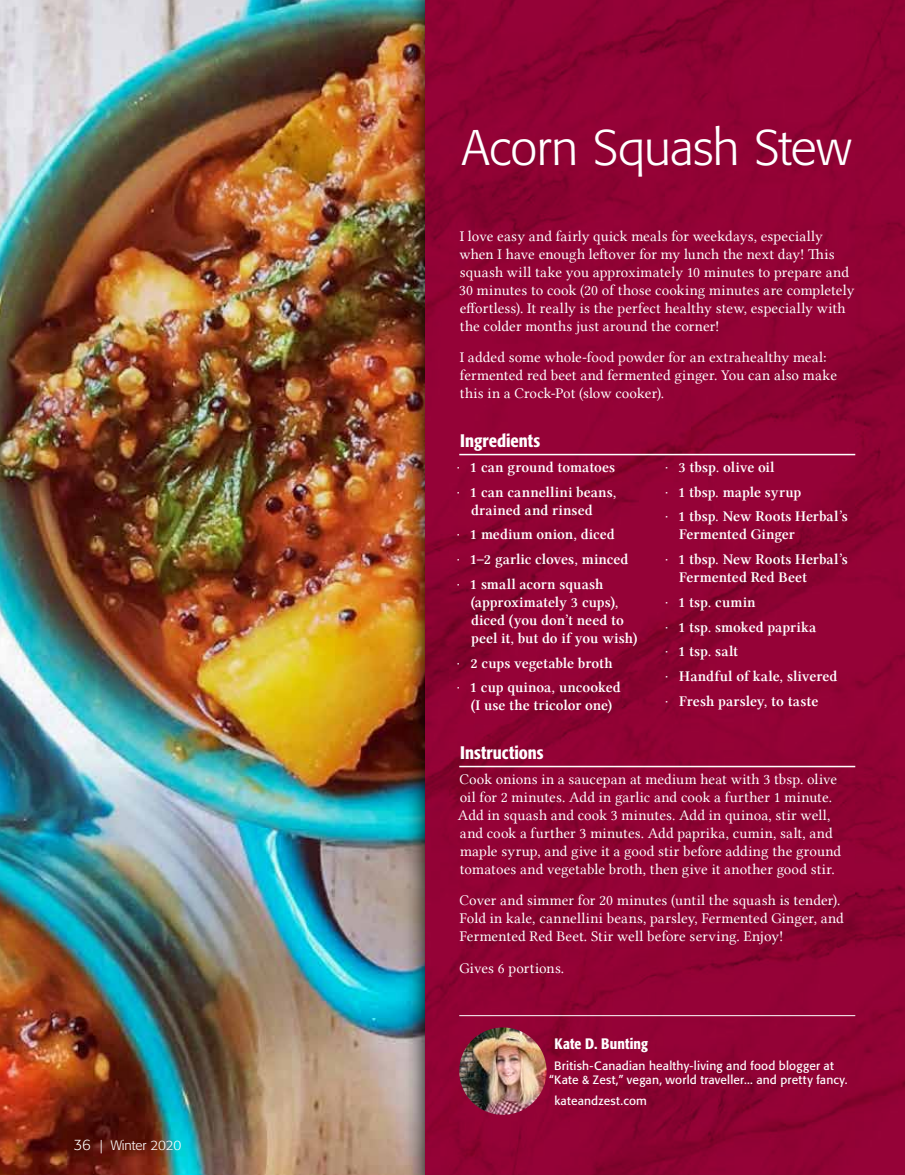
<style>
.page{position:relative;width:905px;height:1175px;background:#fff}
.page>*{position:absolute;margin:0;border:0;box-sizing:border-box;transform-origin:0 0}
.t1{font:300 49.5px "Formata";letter-spacing:-.015em;color:#fff}
.t2{font:500 condensed 18px "Formata";letter-spacing:.005em;color:#fff}
.t3{font:15px/18px "Lin Libertine";letter-spacing:.005em;color:#fff}
.t4{font:15px/24.8px "Lin Libertine Z";letter-spacing:.005em;color:#fff}
.t5{font:500 condensed 15px "Formata";letter-spacing:.01em;color:#fff}
.t6{font:300 13.5px "Formata";color:#fff}
.t7{font:12px/14.4px "Formata";letter-spacing:.015em;color:#fff}
.s1{font-size:15px}
.s2{font-family:"Formata";font-weight:300}
</style>
<div class="page">
<img style="left:0;top:0;width:402px;height:1174px">
<img style="left:402px;top:0;width:23px;height:1174px">
<img style="left:425px;top:0;width:479px;height:1174px">
<img style="left:459px;top:1027px;width:87px;height:87px;border-radius:44px">
<hr style="left:459px;top:1015px;width:396px;height:1px;background:#fff">
<hr style="left:459px;top:454px;width:396px;height:1px;background:#fff">
<hr style="left:459px;top:765px;width:396px;height:2px;background:#fff">
<p class="t6" style="left:74px;top:1137px;width:109px"><span class="s1">36</span> | Winter 2020</p>
<h1 class="t1" style="left:462px;top:119px;width:391px">Acorn Squash Stew</h1>
<p class="t3" style="left:459px;top:227px;width:397px">I love easy and fairly quick meals for weekdays, especially when I have enough leftover for my lunch the next day! This squash will take you approximately 10 minutes to prepare and 30 minutes to cook (20 of those cooking minutes are completely effortless). It really is the perfect healthy stew, especially with the colder months just around the corner!</p>
<p class="t3" style="left:460px;top:348px;width:379px">I added some whole-food powder for an extrahealthy meal: fermented red beet and fermented ginger. You can also make this in a Crock-Pot (slow cooker).</p>
<p class="t2" style="left:460px;top:430px;width:81px">Ingredients</p>
<p class="t4" style="left:457px;top:455px;width:161px"><span class="s2">·</span> 1 can ground tomatoes <span class="s2">·</span> 1 can cannellini beans,</p>
<p class="t4" style="left:457px;top:498px;width:173px;text-indent:14px">drained and rinsed<br><span class="s2">·</span> 1 medium onion, diced<br><span class="s2">·</span> 1–2 garlic cloves, minced <span class="s2">·</span> 1 small acorn squash</p>
<p class="t4" style="left:470px;top:593px;width:168px;line-height:18px">(approximately 3 cups), diced (you don’t need to peel it, but do if you wish)</p>
<p class="t4" style="left:457px;top:651px;width:165px"><span class="s2">·</span> 2 cups vegetable broth<br><span class="s2">·</span> 1 cup quinoa, uncooked</p>
<p class="t4" style="left:470px;top:693px;width:143px">(I use the tricolor one)</p>
<p class="t4" style="left:665px;top:455px;width:184px"><span class="s2">·</span> 3 tbsp. olive oil<br><span class="s2">·</span> 1 tbsp. maple syrup<br><span class="s2">·</span> 1 tbsp. New Roots Herbal’s</p>
<p class="t4" style="left:665px;top:522px;width:184px;text-indent:14px">Fermented Ginger<br><span class="s2">·</span> 1 tbsp. New Roots Herbal’s</p>
<p class="t4" style="left:665px;top:565px;width:174px;text-indent:14px">Fermented Red Beet<br><span class="s2">·</span> 1 tsp. cumin<br><span class="s2">·</span> 1 tsp. smoked paprika<br><span class="s2">·</span> 1 tsp. salt<br><span class="s2">·</span> Handful of kale, slivered <span class="s2">·</span> Fresh parsley, to taste</p>
<p class="t2" style="left:460px;top:741px;width:85px">Instructions</p>
<p class="t3" style="left:458px;top:770px;width:385px">Cook onions in a saucepan at medium heat with 3 tbsp. olive oil for 2 minutes. Add in garlic and cook a further 1 minute.<br>Add in squash and cook 3 minutes. Add in quinoa, stir well, and cook a further 3 minutes. Add paprika, cumin, salt, and maple syrup, and give it a good stir before adding the ground tomatoes and vegetable broth, then give it another good stir.</p>
<p class="t3" style="left:459px;top:891px;width:386px">Cover and simmer for 20 minutes (until the squash is tender).<br>Fold in kale, cannellini beans, parsley, Fermented Ginger, and<br>Fermented Red Beet. Stir well before serving. Enjoy!</p>
<p class="t3" style="left:459px;top:959px;width:106px">Gives 6 portions.</p>
<p class="t5" style="left:554px;top:1034px;width:95px">Kate D. Bunting</p>
<p class="t7" style="left:549px;top:1058px;width:300px;text-indent:5px">British-Canadian healthy-living and food blogger at “Kate &amp; Zest,” vegan, world traveller... and pretty fancy.</p>
<p class="t7" style="left:554px;top:1093px;width:94px">kateandzest.com</p>
</div>
